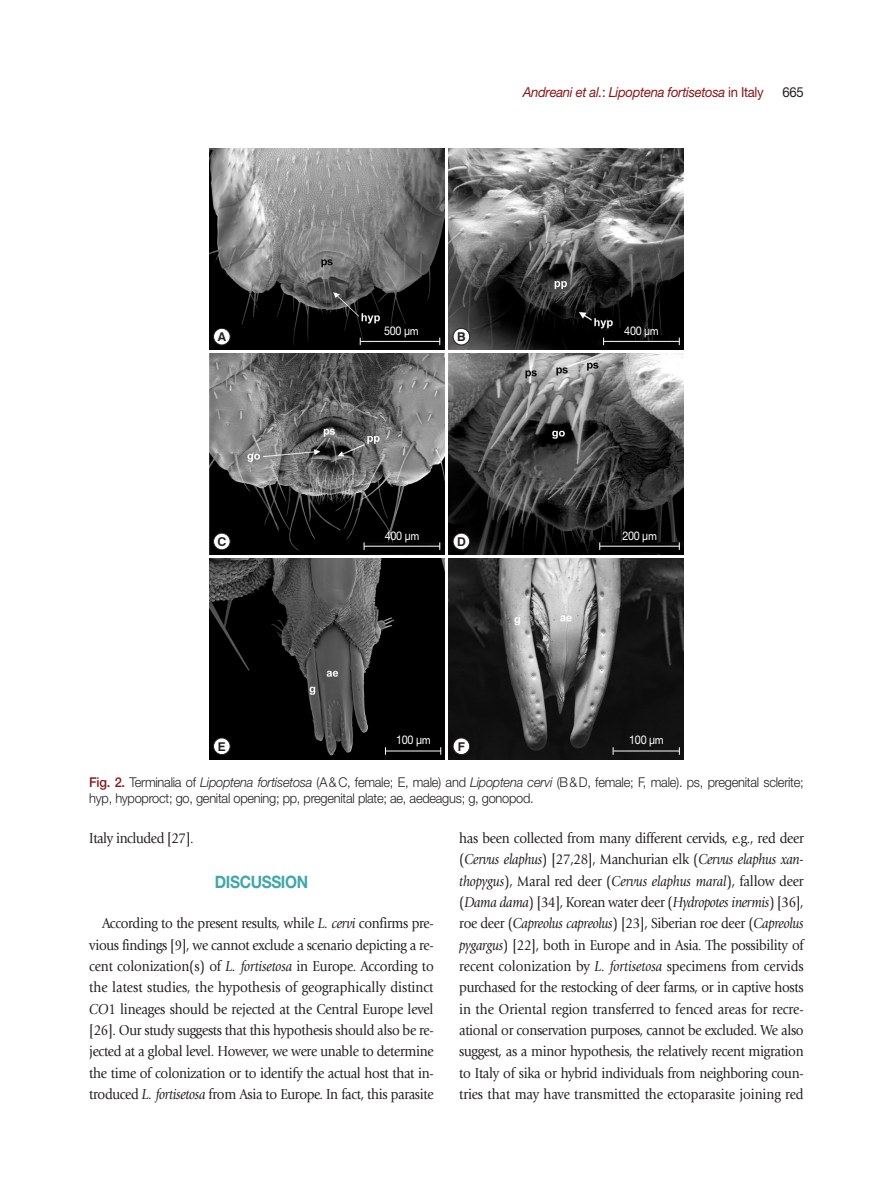
<style>
.page{position:relative;width:893px;height:1191px;background:#fff}
.page>*{position:absolute;margin:0;border:0;box-sizing:border-box;transform-origin:0 0}
.본문_대제목{font:700 17.1px "Helvetica Neue LT Std";letter-spacing:-.025em;color:#41a7a9;scale:.9 1}
.본문{font:15px/21.3px "Giovanni Std";letter-spacing:-.025em;color:#231f20;text-align:justify;scale:.9 1}
.t1{font:italic 13.8px "Helvetica Neue LT Std";letter-spacing:-.025em;color:#88181b;scale:.95 1}
.t2{font:13.8px "Helvetica Neue LT Std";color:#231f20;scale:.95 1}
.표_제목__그림_설명{font:300 13.5px/16.2px "Helvetica Neue LT Std";letter-spacing:-.02em;color:#231f20;scale:.95 1}
.t3{font:700 12.15px "Swiss 721 BT";color:#231f20}
.그림_지문_8pt{font:12px "Helvetica Neue LT Std";letter-spacing:-.025em;color:#fff;scale:.9 1}
.s1{font-style:normal}
.s2{font-family:"Myriad Pro"}
.s3{font-weight:500;color:#88181b}
.s4{font-style:italic}
</style>
<div class="page">
<img style="left:209px;top:149px;width:235px;height:200px">
<hr style="left:360px;top:341px;width:80px;height:1px;background:#fff">
<div style="left:214px;top:328px;width:16px;height:17px;background:#fff;border-radius:50%"></div>
<div style="left:213px;top:328px;width:17px;height:17px;border:1px solid #231f20;border-radius:50%"></div>
<img style="left:449px;top:149px;width:235px;height:200px">
<hr style="left:604px;top:341px;width:76px;height:1px;background:#fff">
<div style="left:453px;top:328px;width:17px;height:17px;background:#fff;border-radius:50%"></div>
<div style="left:453px;top:328px;width:17px;height:17px;border:1px solid #231f20;border-radius:50%"></div>
<img style="left:209px;top:354px;width:235px;height:200px">
<hr style="left:364px;top:546px;width:76px;height:1px;background:#fff">
<div style="left:213px;top:533px;width:17px;height:17px;background:#fff;border-radius:50%"></div>
<div style="left:213px;top:533px;width:17px;height:17px;border:1px solid #231f20;border-radius:50%"></div>
<img style="left:449px;top:354px;width:235px;height:200px">
<hr style="left:600px;top:546px;width:80px;height:1px;background:#fff">
<div style="left:453px;top:533px;width:17px;height:17px;background:#fff;border-radius:50%"></div>
<div style="left:453px;top:533px;width:17px;height:17px;border:1px solid #231f20;border-radius:50%"></div>
<img style="left:209px;top:558px;width:235px;height:201px">
<hr style="left:386px;top:750px;width:55px;height:1px;background:#fff">
<div style="left:213px;top:738px;width:17px;height:16px;background:#fff;border-radius:50%"></div>
<div style="left:213px;top:737px;width:17px;height:17px;border:1px solid #231f20;border-radius:50%"></div>
<img style="left:449px;top:558px;width:235px;height:201px">
<hr style="left:613px;top:750px;width:67px;height:1px;background:#fff">
<div style="left:453px;top:738px;width:17px;height:16px;background:#fff;border-radius:50%"></div>
<div style="left:453px;top:737px;width:17px;height:17px;border:1px solid #231f20;border-radius:50%"></div>
<p class="t1" style="left:523px;top:83px;width:255px">Andreani et al.<span class="s1">:</span> Lipoptena fortisetosa <span class="s1">in Italy</span></p>
<p class="t2" style="left:782px;top:83px;width:24px">665</p>
<p class="t3" style="left:218px;top:329px;width:10px">A</p>
<p class="그림_지문_8pt" style="left:624px;top:323px;width:40px">400 µ<span class="s2">m</span></p>
<p class="그림_지문_8pt" style="left:384px;top:323px;width:40px">500 µ<span class="s2">m</span></p>
<p class="t3" style="left:457px;top:329px;width:10px">B</p>
<p class="t3" style="left:217px;top:534px;width:10px">C</p>
<p class="그림_지문_8pt" style="left:622px;top:528px;width:40px">200 µ<span class="s2">m</span></p>
<p class="그림_지문_8pt" style="left:385px;top:528px;width:40px">400 µ<span class="s2">m</span></p>
<p class="t3" style="left:457px;top:534px;width:10px">D</p>
<p class="t3" style="left:218px;top:739px;width:9px">E</p>
<p class="그림_지문_8pt" style="left:629px;top:733px;width:40px">100 µ<span class="s2">m</span></p>
<p class="그림_지문_8pt" style="left:396px;top:733px;width:40px">100 µ<span class="s2">m</span></p>
<p class="t3" style="left:458px;top:739px;width:9px">F</p>
<p class="표_제목__그림_설명" style="left:89px;top:774px;width:754px"><span class="s3">Fig. 2.</span> Terminalia of <span class="s4">Lipoptena fortisetosa</span> (A&amp;C, female; E, male) and <span class="s4">Lipoptena cervi</span> (B&amp;D, female; F, male). ps, pregenital sclerite; hyp, hypoproct; go, genital opening; pp, pregenital plate; ae, aedeagus; g, gonopod.</p>
<p class="본문" style="left:89px;top:827px;width:117px">Italy included [27].</p>
<p class="본문_대제목" style="left:215px;top:871px;width:105px">DISCUSSION</p>
<p class="본문" style="left:89px;top:913px;width:384px;text-indent:13px">According to the present results, while <span class="s4">L. cervi</span> confirms pre&shy;vious findings [9], we cannot exclude a scenario depicting a re&shy;cent colonization(s) of <span class="s4">L. fortisetosa</span> in Europe. According to the latest studies, the hypothesis of geographically distinct <span class="s4">CO</span>1 lineages should be rejected at the Central Europe level [26]. Our study suggests that this hypothesis should also be re&shy;jected at a global level. However, we were unable to determine the time of colonization or to identify the actual host that in&shy;troduced <span class="s4">L. fortisetosa</span> from Asia to Europe. In fact, this parasite</p>
<p class="본문" style="left:459px;top:827px;width:384px">has been collected from many different cervids, e.g., red deer (<span class="s4">Cervus elaphus</span>) [27,28], Manchurian elk (<span class="s4">Cervus elaphus xan&shy;thopygus</span>), Maral red deer (<span class="s4">Cervus elaphus maral</span>), fallow deer (<span class="s4">Dama dama</span>) [34], Korean water deer (<span class="s4">Hydropotes inermis</span>) [36], roe deer (<span class="s4">Capreolus capreolus</span>) [23], Siberian roe deer (<span class="s4">Capreolus pygargus</span>) [22], both in Europe and in Asia. The possibility of recent colonization by <span class="s4">L. fortisetosa</span> specimens from cervids purchased for the restocking of deer farms, or in captive hosts in the Oriental region transferred to fenced areas for recre&shy;ational or conservation purposes, cannot be excluded. We also suggest, as a minor hypothesis, the relatively recent migration to Italy of sika or hybrid individuals from neighboring coun&shy;tries that may have transmitted the ectoparasite joining red</p>
</div>
